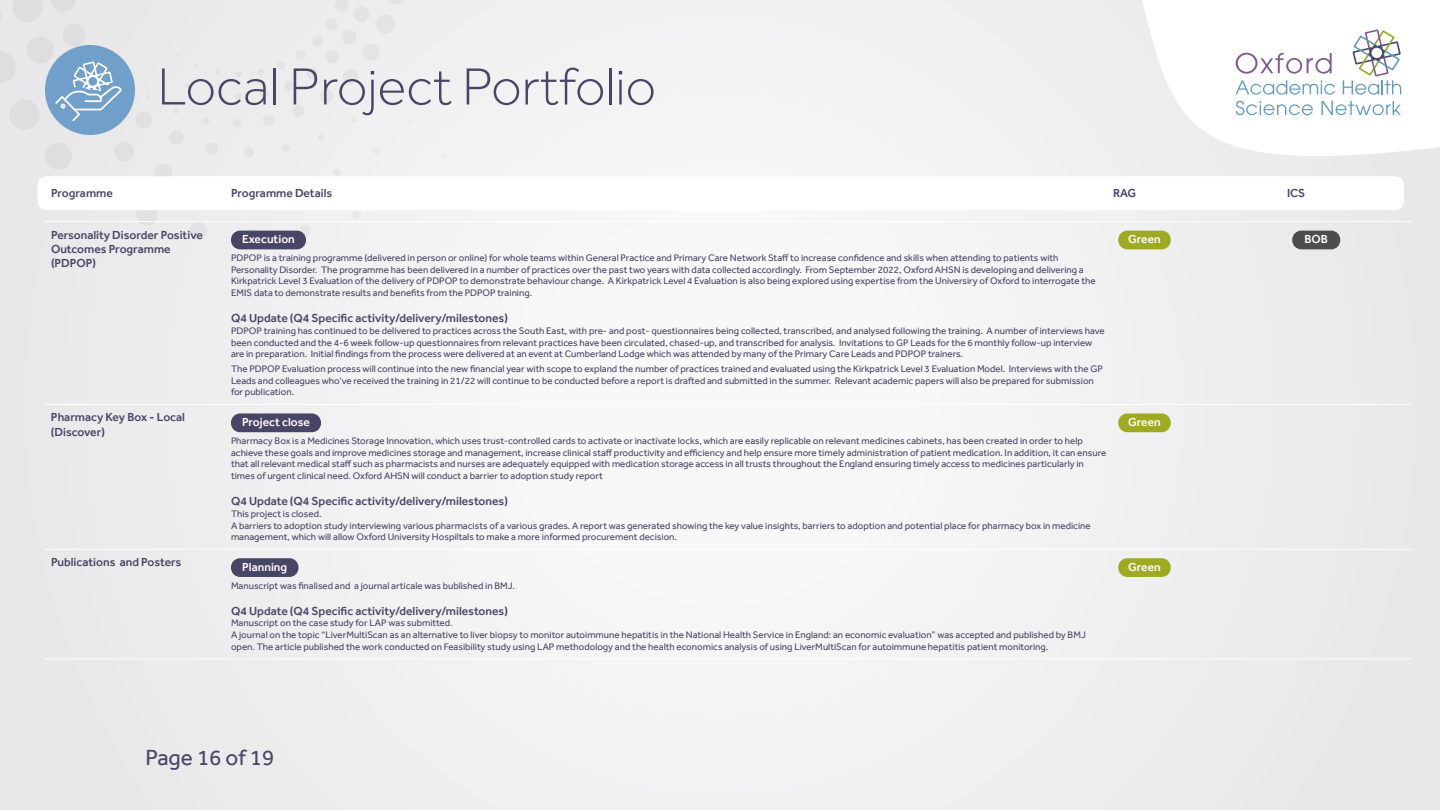
<style>
.page{position:relative;width:1440px;height:810px;background:#f1f1f2}
.page>*{position:absolute;margin:0;border:0;box-sizing:border-box;transform-origin:0 0}
.t1{font:300 54px "Effra";color:#484666}
.t2{font:22.5px "Effra";color:#484666}
.t3{font:500 12px/14.4px "Effra";color:#484666}
.t4{font:500 12px "Effra";color:#fff}
.t5{font:9.75px/11.7px "Effra";color:#484666}
</style>
<div class="page">
<div style="left:244px;top:229px;width:15px;height:15px;background:#a9a8b5;border-radius:50%"></div>
<svg style="left:298px;top:225px;width:13px;height:12px"></svg>
<svg style="left:334px;top:169px;width:6px;height:7px"></svg>
<div style="left:244px;top:147px;width:10px;height:10px;background:#e4e3e4;border-radius:50%"></div>
<svg style="left:318px;top:135px;width:6px;height:5px"></svg>
<svg style="left:282px;top:145px;width:8px;height:7px"></svg>
<div style="left:233px;top:119px;width:9px;height:9px;background:#e3e2e3;border-radius:50%"></div>
<div style="left:234px;top:92px;width:8px;height:8px;background:#e2e2e3;border-radius:50%"></div>
<svg style="left:236px;top:71px;width:6px;height:6px"></svg>
<svg style="left:257px;top:0;width:154px;height:125px"></svg>
<svg style="left:1142px;top:0;width:298px;height:156px;fill:#fff"></svg>
<svg style="left:1236px;top:53px;width:96px;height:21px"></svg>
<svg style="left:1236px;top:80px;width:99px;height:15px"></svg>
<svg style="left:1236px;top:101px;width:77px;height:14px"></svg>
<svg style="left:1321px;top:101px;width:80px;height:14px"></svg>
<svg style="left:1343px;top:29px;width:58px;height:66px"></svg>
<div style="left:38px;top:176px;width:1366px;height:34px;background:#fff;border-radius:9px"></div>
<svg style="left:0;top:0;width:220px;height:240px"></svg>
<hr style="left:45px;top:221px;width:180px;height:1px;background:#fff">
<hr style="left:225px;top:221px;width:887px;height:1px;background:#fff">
<hr style="left:1112px;top:221px;width:174px;height:1px;background:#fff">
<hr style="left:1286px;top:221px;width:125px;height:1px;background:#fff">
<hr style="left:45px;top:404px;width:180px;height:1px;background:#fff">
<hr style="left:225px;top:404px;width:887px;height:1px;background:#fff">
<hr style="left:1112px;top:404px;width:174px;height:1px;background:#fff">
<hr style="left:1286px;top:404px;width:125px;height:1px;background:#fff">
<hr style="left:45px;top:549px;width:180px;height:1px;background:#fff">
<hr style="left:225px;top:549px;width:887px;height:1px;background:#fff">
<hr style="left:1112px;top:549px;width:174px;height:1px;background:#fff">
<hr style="left:1286px;top:549px;width:125px;height:1px;background:#fff">
<hr style="left:45px;top:658px;width:180px;height:1px;background:#fff">
<hr style="left:225px;top:658px;width:887px;height:1px;background:#fff">
<hr style="left:1112px;top:658px;width:174px;height:1px;background:#fff">
<hr style="left:1286px;top:658px;width:125px;height:1px;background:#fff">
<div style="left:231px;top:231px;width:75px;height:18px;background:#484666;border-radius:9px"></div>
<div style="left:1118px;top:231px;width:53px;height:18px;background:#9eaa21;border-radius:9px"></div>
<div style="left:1292px;top:231px;width:48px;height:18px;background:#4d4d4d;border-radius:9px"></div>
<div style="left:231px;top:413px;width:90px;height:19px;background:#484666;border-radius:9px"></div>
<div style="left:1118px;top:413px;width:53px;height:19px;background:#9eaa21;border-radius:9px"></div>
<div style="left:231px;top:558px;width:67px;height:19px;background:#484666;border-radius:9px"></div>
<div style="left:1118px;top:558px;width:53px;height:19px;background:#9eaa21;border-radius:9px"></div>
<h1 class="t1" style="left:157px;top:54px;width:500px">Local Project Portfolio</h1>
<p class="t3" style="left:51px;top:186px;width:63px">Programme</p>
<p class="t3" style="left:231px;top:186px;width:103px">Programme Details</p>
<p class="t3" style="left:1113px;top:186px;width:25px">RAG</p>
<p class="t3" style="left:1287px;top:186px;width:20px">ICS</p>
<p class="t3" style="left:51px;top:227px;width:153px">Personality Disorder Positive<br>Outcomes Programme (PDPOP)</p>
<p class="t4" style="left:242px;top:232px;width:54px">Execution</p>
<p class="t5" style="left:231px;top:252px;width:866px">PDPOP is a training programme (delivered in person or online) for whole teams within General Practice and Primary Care Network Staff to increase confidence and skills when attending to patients with Personality Disorder. The programme has been delivered in a number of practices over the past two years with data collected accordingly. From September 2022, Oxford AHSN is developing and delivering a Kirkpatrick Level 3 Evaluation of the delivery of PDPOP to demonstrate behaviour change. A Kirkpatrick Level 4 Evaluation is also being explored using expertise from the Universiry of Oxford to interrogate the EMIS data to demonstrate results and benefits from the PDPOP training.</p>
<p class="t3" style="left:231px;top:311px;width:278px">Q4 Update (Q4 Specific activity/delivery/milestones)</p>
<p class="t5" style="left:231px;top:325px;width:875px">PDPOP training has continued to be delivered to practices across the South East, with pre- and post- questionnaires being collected, transcribed, and analysed following the training. A number of interviews have been conducted and the 4-6 week follow-up questionnaires from relevant practices have been circulated, chased-up, and transcribed for analysis. Invitations to GP Leads for the 6 monthly follow-up interview are in preparation. Initial findings from the process were delivered at an event at Cumberland Lodge which was attended by many of the Primary Care Leads and PDPOP trainers.</p>
<p class="t5" style="left:231px;top:363px;width:873px">The PDPOP Evaluation process will continue into the new financial year with scope to expland the number of practices trained and evaluated using the Kirkpatrick Level 3 Evaluation Model. Interviews with the GP<br>Leads and colleagues who’ve received the training in 21/22 will continue to be conducted before a report is drafted and submitted in the summer. Relevant academic papers will also be prepared for submission for publication.</p>
<p class="t3" style="left:51px;top:410px;width:136px">Pharmacy Key Box - Local (Discover)</p>
<p class="t4" style="left:242px;top:415px;width:69px">Project close</p>
<p class="t5" style="left:231px;top:435px;width:877px">Pharmacy Box is a Medicines Storage Innovation, which uses trust-controlled cards to activate or inactivate locks, which are easily replicable on relevant medicines cabinets, has been created in order to help achieve these goals and improve medicines storage and management, increase clinical staff productivity and efficiency and help ensure more timely administration of patient medication. In addition, it can ensure that all relevant medical staff such as pharmacists and nurses are adequately equipped with medication storage access in all trusts throughout the England ensuring timely access to medicines particularly in times of urgent clinical need. Oxford AHSN will conduct a barrier to adoption study report</p>
<p class="t3" style="left:231px;top:494px;width:278px">Q4 Update (Q4 Specific activity/delivery/milestones)</p>
<p class="t5" style="left:231px;top:508px;width:861px">This project is closed.<br>A barriers to adoption study interviewing various pharmacists of a various grades. A report was generated showing the key value insights, barriers to adoption and potential place for pharmacy box in medicine management, which will allow Oxford University Hospiltals to make a more informed procurement decision.</p>
<p class="t3" style="left:51px;top:555px;width:132px">Publications and Posters</p>
<p class="t4" style="left:242px;top:560px;width:46px">Planning</p>
<p class="t5" style="left:231px;top:579px;width:285px">Manuscript was finalised and a journal articale was bublished in BMJ.</p>
<p class="t3" style="left:231px;top:603px;width:278px">Q4 Update (Q4 Specific activity/delivery/milestones)</p>
<p class="t5" style="left:231px;top:617px;width:856px">Manuscript on the case study for LAP was submitted.<br>A journal on the topic “LiverMultiScan as an alternative to liver biopsy to monitor autoimmune hepatitis in the National Health Service in England: an economic evaluation” was accepted and published by BMJ open. The article published the work conducted on Feasibility study using LAP methodology and the health economics analysis of using LiverMultiScan for autoimmune hepatitis patient monitoring.</p>
<p class="t4" style="left:1128px;top:232px;width:34px">Green</p>
<p class="t4" style="left:1304px;top:232px;width:25px">BOB</p>
<p class="t4" style="left:1128px;top:415px;width:34px">Green</p>
<p class="t4" style="left:1128px;top:560px;width:34px">Green</p>
<h2 class="t2" style="left:146px;top:744px;width:130px">Page 16 of 19</h2>
</div>
